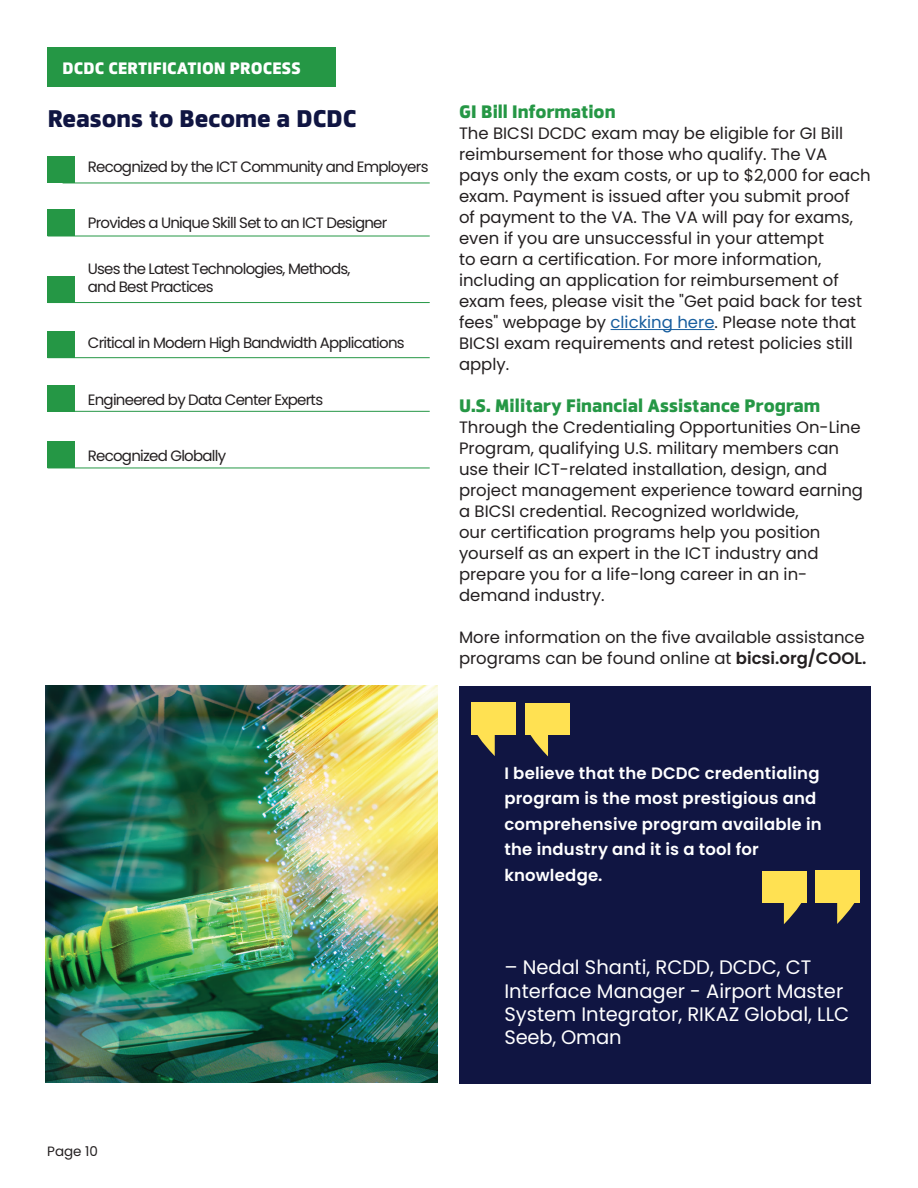
<style>
.page{position:relative;width:918px;height:1188px;background:#fff}
.page>*{position:absolute;margin:0;border:0;box-sizing:border-box;transform-origin:0 0}
.t1{font:800 24px "Facto";color:#101542}
.t2{font:19.5px/23.4px "Poppins";color:#fff}
.t3{font:800 18px "Facto";color:#259745}
.t4{font:16.5px/21px "Poppins";color:#231f20}
.t5{font:600 16.5px/25.5px "Poppins";letter-spacing:.01em;color:#fff}
.t6{font:800 16.5px "Facto";letter-spacing:.01em;color:#fff}
.t7{font:15px/18px "Poppins";letter-spacing:-.05em;color:#231f20}
.t8{font:13.5px "Poppins";color:#231f20}
.s1{color:#175d9e}
.s2{font-weight:600}
</style>
<div class="page">
<hr style="left:611px;top:329px;width:104px;height:1px;background:#175d9e">
<div style="left:48px;top:156px;width:27px;height:27px;background:#259745"></div>
<hr style="left:63px;top:183px;width:367px;height:1px;background:#259745">
<div style="left:48px;top:209px;width:27px;height:27px;background:#259745"></div>
<hr style="left:48px;top:236px;width:382px;height:1px;background:#259745">
<div style="left:48px;top:276px;width:27px;height:27px;background:#259745"></div>
<hr style="left:48px;top:302px;width:382px;height:1px;background:#259745">
<div style="left:48px;top:331px;width:27px;height:27px;background:#259745"></div>
<hr style="left:48px;top:357px;width:382px;height:1px;background:#259745">
<div style="left:48px;top:385px;width:27px;height:27px;background:#259745"></div>
<hr style="left:48px;top:411px;width:382px;height:1px;background:#259745">
<div style="left:48px;top:441px;width:27px;height:27px;background:#259745"></div>
<hr style="left:48px;top:468px;width:382px;height:1px;background:#259745">
<div style="left:459px;top:686px;width:412px;height:397px;background:#101542"></div>
<svg style="left:477px;top:703px;width:71px;height:53px"></svg>
<div style="left:472px;top:702px;width:44px;height:33px;background:#ffe152"></div>
<div style="left:526px;top:703px;width:44px;height:32px;background:#ffe152"></div>
<svg style="left:783px;top:871px;width:75px;height:53px"></svg>
<div style="left:816px;top:870px;width:44px;height:32px;background:#ffe152"></div>
<div style="left:762px;top:871px;width:44px;height:32px;background:#ffe152"></div>
<img style="left:46px;top:686px;width:391px;height:397px">
<div style="left:47px;top:47px;width:289px;height:39px;background:#259745"></div>
<p class="t6" style="left:62px;top:55px;width:240px">DCDC CERTIFICATION PROCESS</p>
<h1 class="t1" style="left:48px;top:101px;width:310px">Reasons to Become a DCDC</h1>
<p class="t7" style="left:88px;top:158px;width:342px">Recognized by the ICT Community and Employers</p>
<p class="t7" style="left:88px;top:214px;width:301px">Provides a Unique Skill Set to an ICT Designer</p>
<p class="t7" style="left:88px;top:260px;width:264px">Uses the Latest Technologies, Methods, and Best Practices</p>
<p class="t7" style="left:88px;top:334px;width:318px">Critical in Modern High Bandwidth Applications</p>
<p class="t7" style="left:88px;top:390px;width:237px">Engineered by Data Center Experts</p>
<p class="t7" style="left:88px;top:447px;width:140px">Recognized Globally</p>
<p class="t3" style="left:459px;top:98px;width:158px">GI Bill Information</p>
<p class="t4" style="left:459px;top:123px;width:413px">The BICSI DCDC exam may be eligible for GI Bill reimbursement for those who qualify. The VA pays only the exam costs, or up to $2,000 for each exam. Payment is issued after you submit proof<br>of payment to the VA. The VA will pay for exams, even if you are unsuccessful in your attempt<br>to earn a certification. For more information, including an application for reimbursement of exam fees, please visit the "Get paid back for test fees" webpage by <span class="s1">clicking here</span>. Please note that BICSI exam requirements and retest policies still apply.</p>
<p class="t3" style="left:459px;top:392px;width:363px">U.S. Military Financial Assistance Program</p>
<p class="t4" style="left:459px;top:417px;width:406px">Through the Credentialing Opportunities On-Line Program, qualifying U.S. military members can use their ICT-related installation, design, and project management experience toward earning a BICSI credential. Recognized worldwide,<br>our certification programs help you position yourself as an expert in the ICT industry and prepare you for a life-long career in an in&shy;demand industry.</p>
<p class="t4" style="left:459px;top:627px;width:409px">More information on the five available assistance programs can be found online at <span class="s2">bicsi.org/COOL.</span></p>
<p class="t5" style="left:504px;top:760px;width:319px">I believe that the DCDC credentialing program is the most prestigious and comprehensive program available in the industry and it is a tool for knowledge.</p>
<p class="t2" style="left:504px;top:956px;width:346px">– Nedal Shanti, RCDD, DCDC, CT<br>Interface Manager - Airport Master<br>System Integrator, RIKAZ Global, LLC<br>Seeb, Oman</p>
<p class="t8" style="left:47px;top:1144px;width:52px">Page 10</p>
</div>
